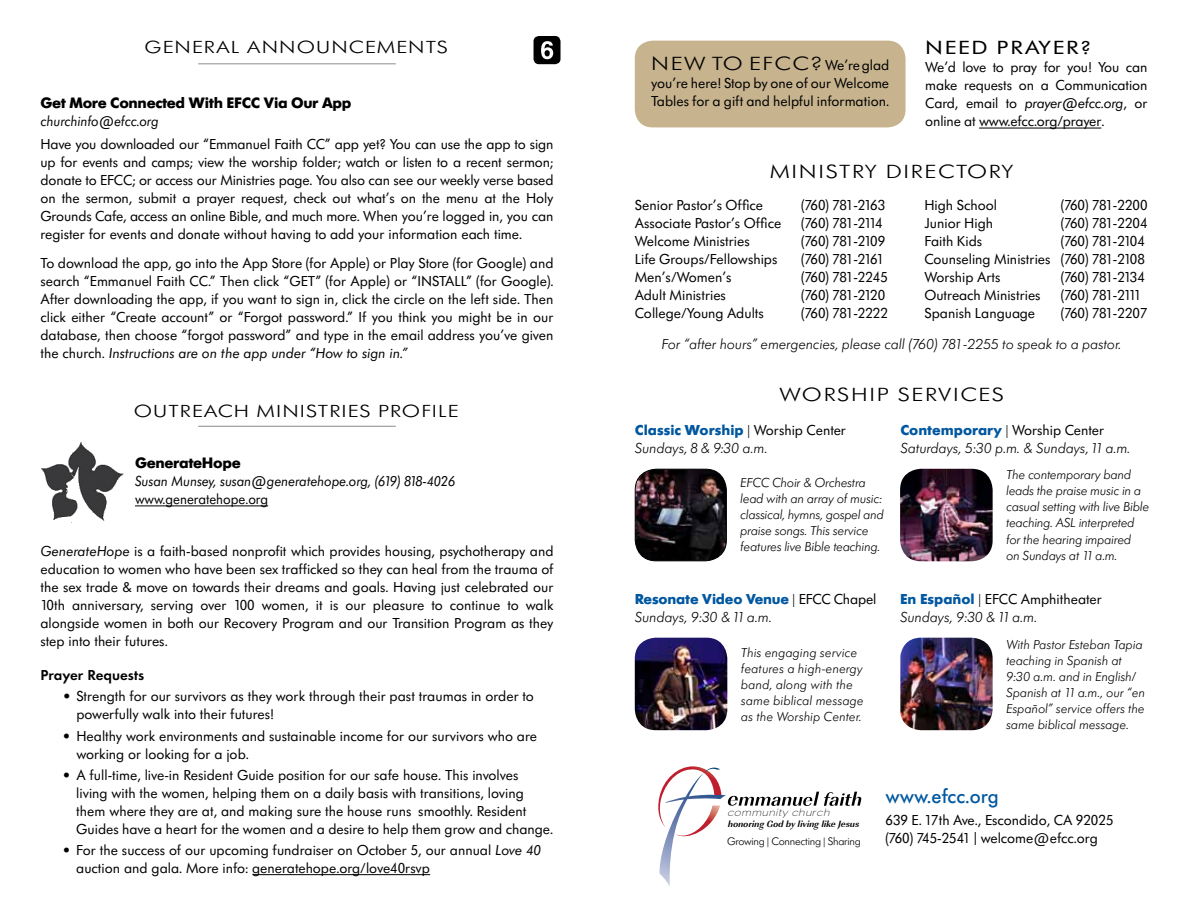
<style>
.page{position:relative;width:1188px;height:918px;background:#fff}
.page>*{position:absolute;margin:0;border:0;box-sizing:border-box;transform-origin:0 0}
.t1{font:500 21px "Futura SB";color:#0057a0}
.t2{font:300 19.8px "Futura SB";letter-spacing:.07em;color:#000;scale:1.23 1}
.t3{font:19.8px "Futura SB";letter-spacing:.07em;color:#000;scale:1.23 1}
.t4{font:300 18.15px "Futura SB";letter-spacing:.05em;color:#000;scale:1.23 1}
.t5{font:700 15.75px "Futura SB";letter-spacing:-.02em;color:#000}
.t6{font:15px/18px "Futura SB";color:#000}
.t7{font:italic 300 15px/18px "Futura SB";color:#000}
.t8{font:15px "Futura SB";letter-spacing:-.08em;color:#000}
.t9{font:italic 15px "Futura SB";color:#000;scale:.95 1}
.t10{font:15px "Futura SB";color:#000;scale:.95 1}
.t11{font:15px "Futura T Dem";color:#000}
.t12{font:italic 300 13.5px/16px "Futura SB";letter-spacing:-.01em;color:#000}
.t13{font:italic 300 13.5px/16px "Futura SB";letter-spacing:.01em;color:#000}
.t14{font:300 11.25px "Futura SB";letter-spacing:-.02em;color:#000}
.t15{font:italic 10.5px "Phinster Fine";letter-spacing:.08em;color:#000;scale:1.04 1}
.t16{font:9.3px "URW Imperial TCE Bol Nar Obl";color:#000;scale:1.04 1}
.s1{font-style:italic}
.s2{font-weight:400;font-size:15px}
.s3{font-weight:700;font-style:normal;color:#0057a0}
.s4{font-style:normal}
.s5{font-weight:400;font-style:normal}
</style>
<div class="page">
<div style="left:635px;top:41px;width:271px;height:86px;background:#c7b38e;border-radius:18px"></div>
<svg style="left:658px;top:766px;width:203px;height:120px"></svg>
<hr style="left:979px;top:128px;width:122px;height:1px;background:#000">
<img style="left:900px;top:638px;width:93px;height:92px">
<img style="left:900px;top:469px;width:93px;height:92px">
<img style="left:635px;top:638px;width:92px;height:92px">
<img style="left:635px;top:469px;width:91px;height:92px">
<div style="left:635px;top:469px;width:92px;height:92px;border:1px solid #000;border-radius:21px"></div>
<hr style="left:198px;top:426px;width:198px;height:1px;background:#8a8c8e">
<div style="left:534px;top:36px;width:27px;height:28px;background:#000;border-radius:5px"></div>
<svg style="left:541px;top:41px;width:12px;height:18px"></svg>
<hr style="left:135px;top:505px;width:133px;height:1px;background:#000">
<hr style="left:252px;top:874px;width:178px;height:1px;background:#000">
<hr style="left:198px;top:63px;width:198px;height:1px;background:#8a8c8e">
<img style="left:41px;top:443px;width:83px;height:78px">
<p class="t4" style="left:145px;top:38px;width:248px">GENERAL ANNOUNCEMENTS</p>
<p class="t5" style="left:40px;top:94px;width:313px">Get More Connected With EFCC Via Our App</p>
<p class="t9" style="left:40px;top:113px;width:126px">churchinfo@efcc.org</p>
<p class="t6" style="left:40px;top:135px;width:515px;text-align:justify">Have you downloaded our “Emmanuel Faith CC” app yet? You can use the app to sign up for events and camps; view the worship folder; watch or listen to a recent sermon; donate to EFCC; or access our Ministries page. You also can see our weekly verse based on the sermon, submit a prayer request, check out what’s on the menu at the Holy Grounds Cafe, access an online Bible, and much more. When you’re logged in, you can register for events and donate without having to add your information each time.</p>
<p class="t6" style="left:40px;top:254px;width:515px;text-align:justify">To download the app, go into the App Store (for Apple) or Play Store (for Google) and search “Emmanuel Faith CC.” Then click “GET” (for Apple) or “INSTALL” (for Google).<br>After downloading the app, if you want to sign in, click the circle on the left side. Then click either “Create account” or “Forgot password.” If you think you might be in our database, then choose “forgot password” and type in the email address you’ve given the church. <span class="s1">Instructions are on the app under “How to sign in.”</span></p>
<p class="t4" style="left:134px;top:402px;width:266px">OUTREACH MINISTRIES PROFILE</p>
<p class="t5" style="left:135px;top:454px;width:107px">GenerateHope</p>
<p class="t9" style="left:135px;top:473px;width:338px">Susan Munsey, susan@generatehope.org, (619) 818-4026</p>
<p class="t10" style="left:135px;top:491px;width:142px">www.generatehope.org</p>
<p class="t6" style="left:40px;top:543px;width:515px;text-align:justify"><span class="s1">GenerateHope</span> is a faith-based nonprofit which provides housing, psychotherapy and education to women who have been sex trafficked so they can heal from the trauma of the sex trade &amp; move on towards their dreams and goals. Having just celebrated our 10th anniversary, serving over 100 women, it is our pleasure to continue to walk alongside women in both our Recovery Program and our Transition Program as they step into their futures.</p>
<p class="t11" style="left:40px;top:666px;width:105px">Prayer Requests</p>
<p class="t6" style="left:76px;top:688px;width:459px;text-indent:-13px">• Strength for our survivors as they work through their past traumas in order to powerfully walk into their futures!</p>
<p class="t6" style="left:76px;top:727px;width:462px;text-indent:-13px">• Healthy work environments and sustainable income for our survivors who are working or looking for a job.</p>
<p class="t6" style="left:76px;top:766px;width:479px;text-indent:-13px">• A full-time, live-in Resident Guide position for our safe house. This involves living with the women, helping them on a daily basis with transitions, loving them where they are at, and making sure the house runs smoothly. Resident Guides have a heart for the women and a desire to help them grow and change.</p>
<p class="t6" style="left:76px;top:841px;width:466px;text-indent:-13px">• For the success of our upcoming fundraiser on October 5, our annual <span class="s1">Love 40 </span>auction and gala. More info: generatehope.org/love40rsvp</p>
<h2 class="t2" style="left:651px;top:53px;width:195px">NEW TO EFCC? <span class="s2">We’re glad</span></h2>
<p class="t6" style="left:651px;top:74px;width:240px">you’re here! Stop by one of our Welcome<br>Tables for a gift and helpful information.</p>
<h2 class="t3" style="left:925px;top:37px;width:136px">NEED PRAYER?</h2>
<p class="t6" style="left:925px;top:59px;width:224px;text-align:justify">We’d love to pray for you! You can make requests on a Communication Card, email to <span class="s1">prayer@efcc.org</span>, or online at www.efcc.org/prayer.</p>
<h2 class="t2" style="left:770px;top:162px;width:200px">MINISTRY DIRECTORY</h2>
<p class="t6" style="left:635px;top:196px;width:130px">Senior Pastor’s Office</p>
<p class="t8" style="left:801px;top:197px;width:86px">(760) 781-2163</p>
<p class="t6" style="left:635px;top:214px;width:148px">Associate Pastor’s Office</p>
<p class="t8" style="left:801px;top:215px;width:83px">(760) 781-2114</p>
<p class="t6" style="left:635px;top:232px;width:116px">Welcome Ministries</p>
<p class="t8" style="left:801px;top:233px;width:86px">(760) 781-2109</p>
<p class="t6" style="left:635px;top:250px;width:144px">Life Groups/Fellowships</p>
<p class="t8" style="left:801px;top:251px;width:84px">(760) 781-2161</p>
<p class="t6" style="left:635px;top:268px;width:98px">Men’s/Women’s</p>
<p class="t6" style="left:801px;top:268px;width:88px">(760) 781-2245</p>
<p class="t6" style="left:635px;top:286px;width:93px">Adult Ministries</p>
<p class="t8" style="left:801px;top:287px;width:86px">(760) 781-2120</p>
<p class="t6" style="left:635px;top:304px;width:131px">College/Young Adults</p>
<p class="t6" style="left:801px;top:304px;width:88px">(760) 781-2222</p>
<p class="t6" style="left:924px;top:196px;width:74px">High School</p>
<p class="t6" style="left:1061px;top:196px;width:88px">(760) 781-2200</p>
<p class="t6" style="left:924px;top:214px;width:70px">Junior High</p>
<p class="t6" style="left:1061px;top:214px;width:88px">(760) 781-2204</p>
<p class="t6" style="left:924px;top:232px;width:59px">Faith Kids</p>
<p class="t6" style="left:924px;top:232px;width:222px;text-align:justify;text-indent:136px">(760) 781-2104<br>Counseling Ministries (760) 781-2108<br>Worship Arts</p>
<p class="t8" style="left:1061px;top:269px;width:86px">(760) 781-2134</p>
<p class="t6" style="left:924px;top:286px;width:118px">Outreach Ministries</p>
<p class="t8" style="left:1061px;top:287px;width:82px">(760) 781-2111</p>
<p class="t6" style="left:924px;top:304px;width:112px">Spanish Language</p>
<p class="t6" style="left:1061px;top:304px;width:88px">(760) 781-2207</p>
<p class="t7" style="left:661px;top:335px;width:461px">For “after hours” emergencies, please call (760) 781-2255 to speak to a pastor.</p>
<h2 class="t2" style="left:779px;top:385px;width:32px">Wors</h2>
<h2 class="t2" style="left:851px;top:385px;width:61px">hip Services</h2>
<p class="t7" style="left:635px;top:422px;width:213px"><span class="s3">Classic Worship</span> <span class="s4">|</span> <span class="s5">Worship Center<br></span>Sundays, 8 &amp; 9:30 a.m.</p>
<p class="t12" style="left:740px;top:475px;width:145px">EFCC Choir &amp; Orchestra lead with an array of music: classical, hymns, gospel and praise songs. This service features live Bible teaching.</p>
<p class="t7" style="left:635px;top:591px;width:243px"><span class="s3">Resonate Video Venue</span> <span class="s4">|</span> <span class="s5">EFCC Chapel<br></span>Sundays, 9:30 &amp; 11 a.m.</p>
<p class="t13" style="left:741px;top:645px;width:124px">This engaging service features a high-energy band, along with the same biblical message as the Worship Center.</p>
<p class="t7" style="left:900px;top:422px;width:231px"><span class="s3">Contemporary</span> <span class="s4">|</span> <span class="s5">Worship Center<br></span>Saturdays, 5:30 p.m. &amp; Sundays, 11 a.m.</p>
<p class="t12" style="left:1006px;top:467px;width:144px">The contemporary band leads the praise music in a casual setting with live Bible teaching. ASL interpreted for the hearing impaired<br>on Sundays at 11 a.m.</p>
<p class="t7" style="left:900px;top:591px;width:203px"><span class="s3">En Español</span> <span class="s4">|</span> <span class="s5">EFCC Amphitheater<br></span>Sundays, 9:30 &amp; 11 a.m.</p>
<p class="t12" style="left:1006px;top:637px;width:140px">With Pastor Esteban Tapia teaching in Spanish at<br>9:30 a.m. and in English/<br>Spanish at 11 a.m., our “en<br>Español” service offers the same biblical message.</p>
<p class="t15" style="left:727px;top:807px;width:100px">community church</p>
<p class="t16" style="left:728px;top:818px;width:128px">honoring God by living like Jesus</p>
<p class="t14" style="left:727px;top:835px;width:135px">Growing | Connecting | Sharing</p>
<h1 class="t1" style="left:885px;top:785px;width:115px">www.efcc.org</h1>
<p class="t6" style="left:885px;top:812px;width:230px">639 E. 17th Ave., Escondido, CA 92025 (760) 745-2541 | welcome@efcc.org</p>
</div>
